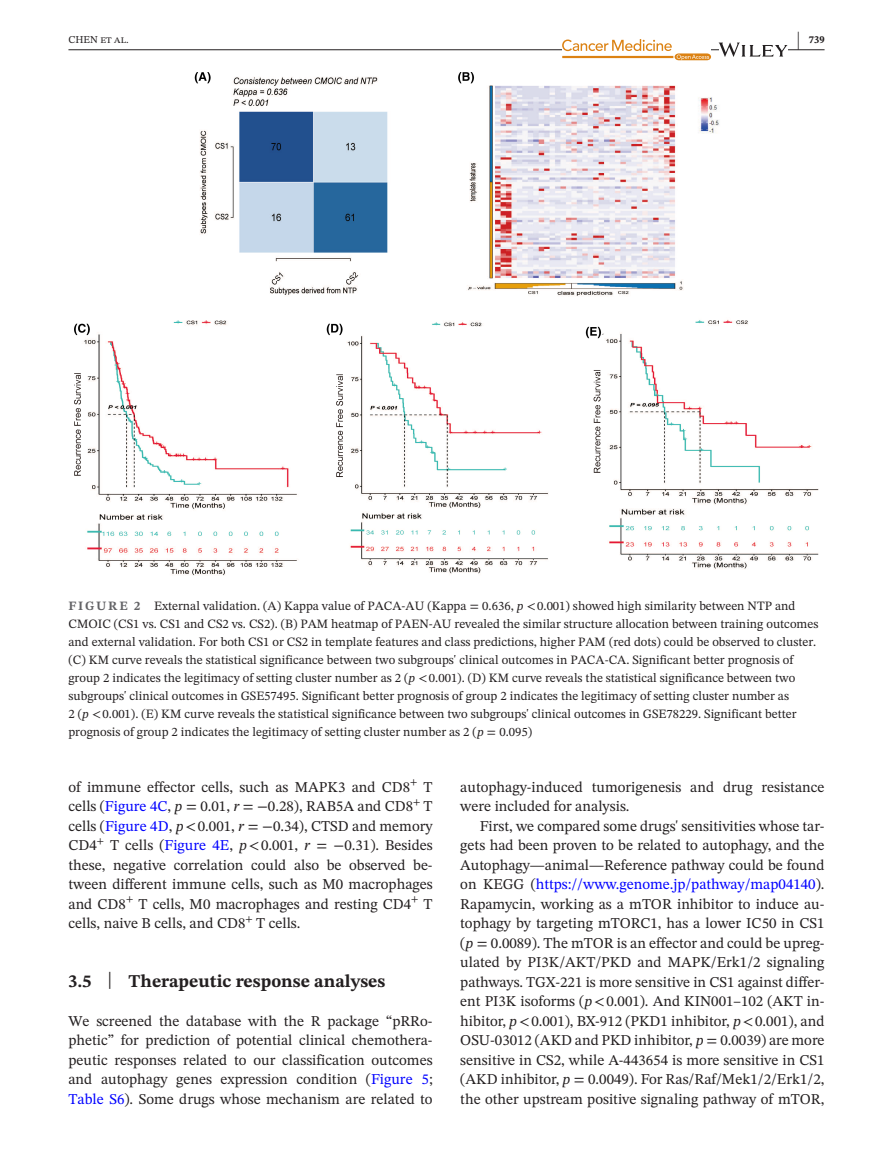
<style>
.page{position:relative;width:893px;height:1174px;background:#fff}
.page>*{position:absolute;margin:0;border:0;box-sizing:border-box;transform-origin:0 0}
.t1{font:700 21px "STIX Two Text";color:#231f20;scale:.42 1}
.t2{font:700 18px "STIX Two Text";color:#231f20}
.t3{font:15px/19.5px "STIX Two Text";color:#231f20;text-align:justify}
.t4{font:12.75px/18px "STIX Two Text";color:#231f20}
.t5{font:10.5px "STIX Two Text";color:#231f20}
.t6{font:10.5px "STIX";color:#231f20}
.t7{font:700 10.5px "STIX Two Text";color:#231f20}
.s1{font-weight:700;color:#636366}
.s2{font-style:italic}
.s3{color:#00f}
.s4{font-weight:400;font-size:23.7px}
</style>
<div class="page">
<hr style="left:68px;top:49px;width:756px;height:1px;background:#231f20">
<svg style="left:562px;top:39px;width:149px;height:21px"></svg>
<svg style="left:719px;top:43px;width:68px;height:14px"></svg>
<img style="left:74px;top:72px;width:745px;height:504px">
<h1 class="t1" style="left:797px;top:24px;width:8px">|</h1>
<p class="t5" style="left:68px;top:32px;width:62px">CHEN et al.</p>
<p class="t7" style="left:809px;top:32px;width:17px">739</p>
<p class="t4" style="left:68px;top:596px;width:751px"><span class="s1">FIGURE 2</span> External validation. (A) Kappa value of PACA-AU (Kappa = 0.636, <span class="s2">p</span> &lt;0.001) showed high similarity between NTP and CMOIC (CS1 vs. CS1 and CS2 vs. CS2). (B) PAM heatmap of PAEN-AU revealed the similar structure allocation between training outcomes and external validation. For both CS1 or CS2 in template features and class predictions, higher PAM (red dots) could be observed to cluster. (C) KM curve reveals the statistical significance between two subgroups' clinical outcomes in PACA-CA. Significant better prognosis of group 2 indicates the legitimacy of setting cluster number as 2 (<span class="s2">p</span> &lt;0.001). (D) KM curve reveals the statistical significance between two subgroups' clinical outcomes in GSE57495. Significant better prognosis of group 2 indicates the legitimacy of setting cluster number as<br>2 (<span class="s2">p</span> &lt;0.001). (E) KM curve reveals the statistical significance between two subgroups' clinical outcomes in GSE78229. Significant better prognosis of group 2 indicates the legitimacy of setting cluster number as 2 (<span class="s2">p</span> = 0.095)</p>
<p class="t3" style="left:68px;top:777px;width:343px">of immune effector cells, such as MAPK3 and CD8</p>
<p class="t6" style="left:410px;top:774px;width:9px">+</p>
<p class="t3" style="left:424px;top:777px;width:11px">T</p>
<p class="t3" style="left:68px;top:796px;width:346px">cells (<span class="s3">Figure 4C</span>, <span class="s2">p</span> = 0.01, <span class="s2">r</span> = −0.28), RAB5A and CD8</p>
<p class="t6" style="left:413px;top:794px;width:9px">+</p>
<p class="t3" style="left:68px;top:796px;width:366px;text-indent:355px">T cells (<span class="s3">Figure 4D</span>, <span class="s2">p</span>&lt;0.001, <span class="s2">r</span> = −0.34), CTSD and memory CD4</p>
<p class="t6" style="left:97px;top:833px;width:9px">+</p>
<p class="t3" style="left:68px;top:835px;width:366px;text-indent:42px">T cells (<span class="s3">Figure 4E</span>, <span class="s2">p</span>&lt;0.001, <span class="s2">r</span> = −0.31). Besides these, negative correlation could also be observed be&shy;tween different immune cells, such as M0 macrophages and CD8</p>
<p class="t6" style="left:126px;top:891px;width:9px">+</p>
<p class="t3" style="left:138px;top:894px;width:274px">T cells, M0 macrophages and resting CD4</p>
<p class="t6" style="left:411px;top:891px;width:9px">+</p>
<p class="t3" style="left:424px;top:894px;width:11px">T</p>
<p class="t3" style="left:68px;top:913px;width:179px">cells, naive B cells, and CD8</p>
<p class="t6" style="left:245px;top:911px;width:9px">+</p>
<p class="t3" style="left:256px;top:913px;width:46px">T cells.</p>
<p class="t2" style="left:68px;top:968px;width:318px">3.5 <span class="s4">|</span> Therapeutic response analyses</p>
<p class="t3" style="left:68px;top:1011px;width:366px">We screened the database with the R package “pRRo&shy;phetic” for prediction of potential clinical chemothera&shy;peutic responses related to our classification outcomes and autophagy genes expression condition (<span class="s3">Figure 5</span>; <span class="s3">Table S6</span>). Some drugs whose mechanism are related to</p>
<p class="t3" style="left:460px;top:777px;width:366px">autophagy-induced tumorigenesis and drug resistance were included for analysis.</p>
<p class="t3" style="left:460px;top:816px;width:366px;text-indent:20px">First, we compared some drugs' sensitivities whose tar&shy;gets had been proven to be related to autophagy, and the Autophagy—animal—Reference pathway could be found on KEGG (<span class="s3">https://www.genome.jp/pathway/map04140</span>).<br>Rapamycin, working as a mTOR inhibitor to induce au&shy;tophagy by targeting mTORC1, has a lower IC50 in CS1 (<span class="s2">p</span> = 0.0089). The mTOR is an effector and could be upreg&shy;ulated by PI3K/AKT/PKD and MAPK/Erk1/2 signaling pathways. TGX-221 is more sensitive in CS1 against differ&shy;ent PI3K isoforms (<span class="s2">p</span>&lt;0.001). And KIN001–102 (AKT in&shy;hibitor, <span class="s2">p</span>&lt;0.001), BX-912 (PKD1 inhibitor, <span class="s2">p</span>&lt;0.001), and OSU-03012 (AKD and PKD inhibitor, <span class="s2">p</span> = 0.0039) are more sensitive in CS2, while A-443654 is more sensitive in CS1 (AKD inhibitor, <span class="s2">p</span> = 0.0049). For Ras/Raf/Mek1/2/Erk1/2, the other upstream positive signaling pathway of mTOR,</p>
</div>
